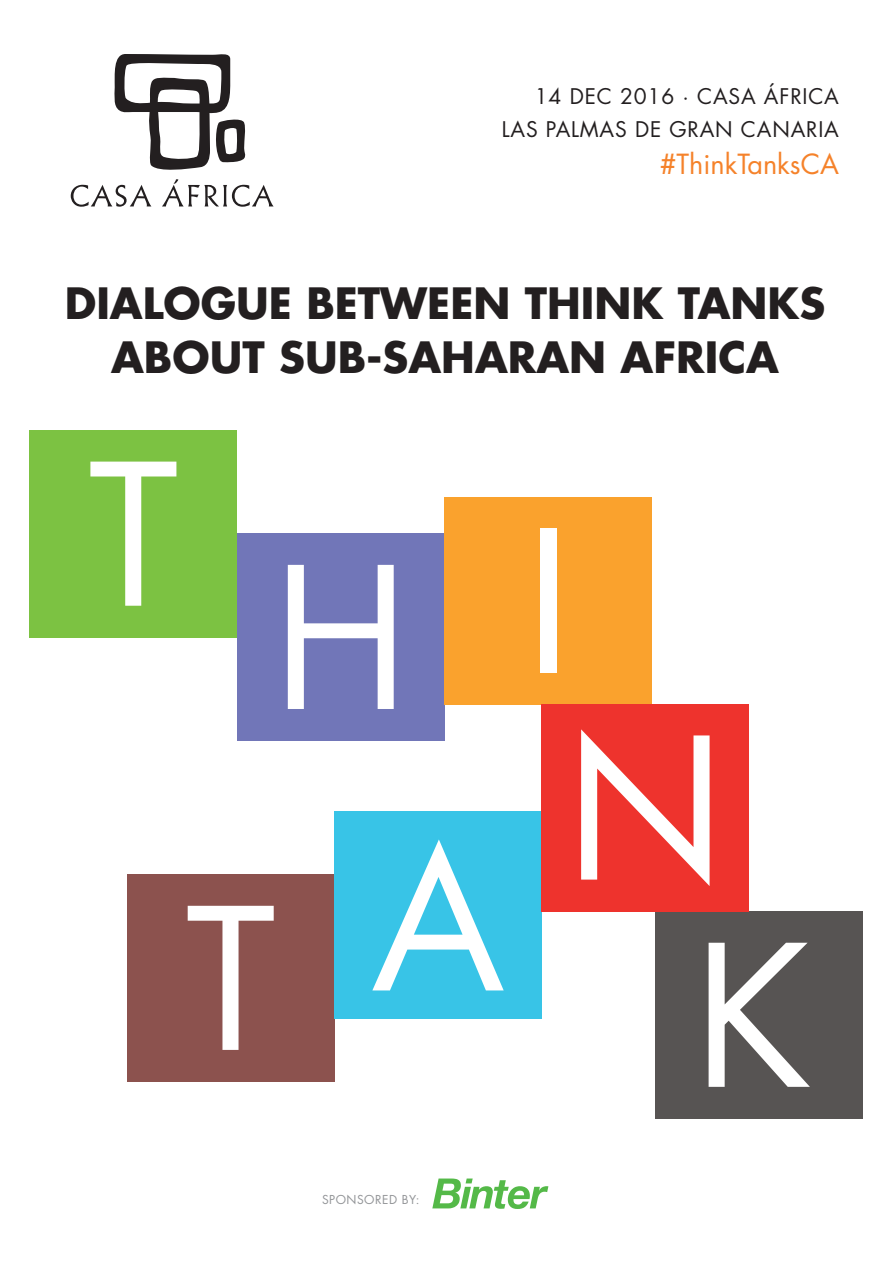
<style>
.page{position:relative;width:893px;height:1263px;background:#fff}
.page>*{position:absolute;margin:0;border:0;box-sizing:border-box;transform-origin:0 0}
.t1{font:700 42px/54px "Futura Std";color:#231f20;text-align:center}
.t2{font:27px "Futura Std";color:#f5822a}
.t3{font:21px/33px "Futura Std";letter-spacing:.04em;color:#231f20;text-align:right}
.t4{font:12px "Futura Std";letter-spacing:.04em;color:#939598}
</style>
<div class="page">
<svg style="left:432px;top:1178px;width:116px;height:31px"></svg>
<div style="left:30px;top:430px;width:207px;height:207px;background:#7cc242"></div>
<div style="left:237px;top:533px;width:207px;height:208px;background:#7176b8"></div>
<div style="left:444px;top:497px;width:208px;height:207px;background:#faa22d"></div>
<div style="left:655px;top:911px;width:208px;height:207px;background:#575453"></div>
<div style="left:127px;top:874px;width:207px;height:207px;background:#8c524e"></div>
<div style="left:334px;top:811px;width:208px;height:208px;background:#38c4e7"></div>
<div style="left:542px;top:704px;width:207px;height:207px;background:#ee332d"></div>
<svg style="left:90px;top:462px;width:86px;height:144px"></svg>
<svg style="left:288px;top:565px;width:106px;height:144px"></svg>
<div style="left:540px;top:528px;width:16px;height:144px;background:#fff"></div>
<svg style="left:709px;top:943px;width:101px;height:144px"></svg>
<svg style="left:188px;top:906px;width:86px;height:144px"></svg>
<svg style="left:372px;top:839px;width:132px;height:151px"></svg>
<svg style="left:581px;top:729px;width:129px;height:157px"></svg>
<svg style="left:71px;top:185px;width:80px;height:22px"></svg>
<svg style="left:162px;top:179px;width:112px;height:28px"></svg>
<svg style="left:114px;top:54px;width:132px;height:116px"></svg>
<p class="t3" style="left:502px;top:81px;width:339px">14 DEC 2016 · CASA ÁFRICA<br>LAS PALMAS DE GRAN CANARIA</p>
<p class="t2" style="left:660px;top:152px;width:181px">#ThinkTanksCA</p>
<p class="t1" style="left:65px;top:279px;width:762px">DIALOGUE BETWEEN THINK TANKS<br>ABOUT SUB-SAHARAN AFRICA</p>
<p class="t4" style="left:322px;top:1194px;width:99px">SPONSORED BY:</p>
</div>
